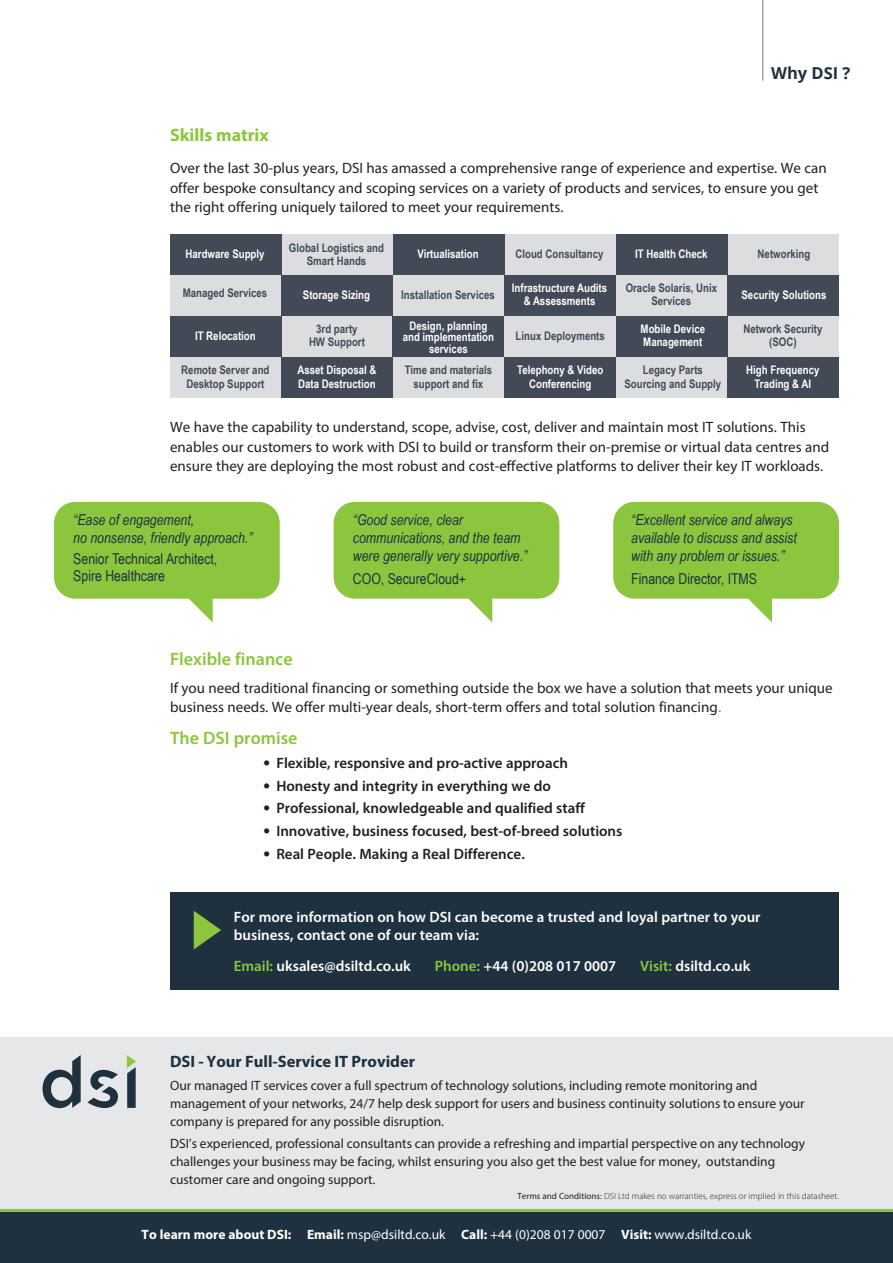
<style>
.page{position:relative;width:893px;height:1263px;background:#fff}
.page>*{position:absolute;margin:0;border:0;box-sizing:border-box;transform-origin:0 0}
.t1{font:600 18px "Myriad Pro";color:#8bc63e}
.t2{font:700 18px "Myriad Pro";color:#8bc63e}
.t3{font:700 16.5px "Myriad Pro";color:#1f313f}
.t4{font:700 16.5px "Open Sans";color:#1f313f}
.t5{font:15px/19.5px "Myriad Pro";color:#231f20}
.t6{font:600 15px "Myriad Pro";color:#231f20}
.t7{font:italic 15px/18px "Arial Narrow";color:#1f313f}
.t8{font:600 15px/18px "Myriad Pro";color:#fff}
.t9{font:15px/16.5px "Arial Narrow";color:#1f313f}
.t10{font:13.5px/18px "Myriad Pro";color:#231f20}
.t11{font:13.5px "Myriad Pro";color:#fff}
.t12{font:700 11.85px/13px "Arial Narrow";color:#fff;text-align:center}
.t13{font:700 11.85px/13px "Arial Narrow";color:#424a57;text-align:center}
.t14{font:300 9px "Myriad Pro";color:#231f20}
.s1{font-family:"Arial";color:#6c6d70}
.s2{font-weight:700;font-size:19.5px}
.s3{color:#8bc63e}
.s4{font-weight:400}
.s5{font-weight:700}
</style>
<div class="page">
<div style="left:0;top:1037px;width:893px;height:179px;background:#e6e7e9"></div>
<hr style="left:762px;top:0;width:1px;height:81px;background:#a5a6ae">
<div style="left:0;top:1212px;width:893px;height:51px;background:#1f313f"></div>
<hr style="left:0;top:1209px;width:893px;height:3px;background:#8bc63e">
<div style="left:170px;top:893px;width:669px;height:97px;background:#1f313f"></div>
<svg style="left:194px;top:911px;width:27px;height:38px"></svg>
<svg style="left:87px;top:1070px;width:31px;height:38px"></svg>
<svg style="left:43px;top:1055px;width:38px;height:53px"></svg>
<svg style="left:127px;top:1055px;width:9px;height:53px"></svg>
<div style="left:170px;top:235px;width:669px;height:163px;background:#dcdddf"></div>
<div style="left:170px;top:235px;width:112px;height:40px;background:#424a57"></div>
<div style="left:170px;top:316px;width:112px;height:41px;background:#424a57"></div>
<div style="left:282px;top:275px;width:111px;height:41px;background:#424a57"></div>
<div style="left:282px;top:357px;width:111px;height:41px;background:#424a57"></div>
<div style="left:393px;top:235px;width:111px;height:40px;background:#424a57"></div>
<div style="left:392px;top:316px;width:112px;height:41px;background:#424a57"></div>
<div style="left:504px;top:275px;width:112px;height:41px;background:#424a57"></div>
<div style="left:504px;top:357px;width:112px;height:41px;background:#424a57"></div>
<div style="left:616px;top:235px;width:111px;height:40px;background:#424a57"></div>
<div style="left:616px;top:316px;width:111px;height:41px;background:#424a57"></div>
<div style="left:727px;top:275px;width:112px;height:41px;background:#424a57"></div>
<div style="left:727px;top:357px;width:112px;height:41px;background:#424a57"></div>
<svg style="left:613px;top:502px;width:226px;height:120px"></svg>
<svg style="left:334px;top:502px;width:225px;height:120px"></svg>
<svg style="left:54px;top:502px;width:226px;height:120px"></svg>
<p class="t4" style="left:771px;top:61px;width:81px">Why DSI ?</p>
<p class="t2" style="left:170px;top:123px;width:100px">Skills matrix</p>
<p class="t5" style="left:170px;top:158px;width:658px">Over the last 30-plus years, DSI has amassed a comprehensive range of experience and expertise. We can offer bespoke consultancy and scoping services on a variety of products and services, to ensure you get the right offering uniquely tailored to meet your requirements.</p>
<p class="t12" style="left:186px;top:247px;width:81px">Hardware Supply</p>
<p class="t13" style="left:289px;top:241px;width:97px">Global Logistics and<br>Smart Hands</p>
<p class="t12" style="left:417px;top:247px;width:63px">Virtualisation</p>
<p class="t13" style="left:515px;top:247px;width:90px">Cloud Consultancy</p>
<p class="t12" style="left:635px;top:247px;width:74px">IT Health Check</p>
<p class="t13" style="left:758px;top:247px;width:54px">Networking</p>
<p class="t13" style="left:183px;top:286px;width:86px">Managed Services</p>
<p class="t12" style="left:303px;top:288px;width:69px">Storage Sizing</p>
<p class="t13" style="left:401px;top:288px;width:95px">Installation Services</p>
<p class="t12" style="left:512px;top:281px;width:97px">Infrastructure Audits &amp; Assessments</p>
<p class="t13" style="left:626px;top:281px;width:93px">Oracle Solaris, Unix<br>Services</p>
<p class="t12" style="left:741px;top:288px;width:86px">Security Solutions</p>
<p class="t12" style="left:195px;top:329px;width:62px">IT Relocation</p>
<p class="t13" style="left:309px;top:321px;width:57px">3rd party<br>HW Support</p>
<p class="t12" style="left:403px;top:319px;width:93px;line-height:11.9px">Design, planning and implementation services</p>
<p class="t13" style="left:516px;top:329px;width:91px">Linux Deployments</p>
<p class="t12" style="left:641px;top:321px;width:66px;text-align:left">Mobile Device<br>Management</p>
<p class="t13" style="left:743px;top:321px;width:81px">Network Security (SOC)</p>
<p class="t13" style="left:181px;top:363px;width:90px">Remote Server and<br>Desktop Support</p>
<p class="t12" style="left:297px;top:363px;width:81px;text-align:left">Asset Disposal &amp;<br>Data Destruction</p>
<p class="t13" style="left:405px;top:363px;width:89px">Time and materials support and fix</p>
<p class="t12" style="left:517px;top:363px;width:88px">Telephony &amp; Video<br>Conferencing</p>
<p class="t13" style="left:624px;top:363px;width:98px">Legacy Parts<br>Sourcing and Supply</p>
<p class="t12" style="left:746px;top:363px;width:75px">High Frequency<br>Trading &amp; AI</p>
<p class="t5" style="left:170px;top:417px;width:661px">We have the capability to understand, scope, advise, cost, deliver and maintain most IT solutions. This enables our customers to work with DSI to build or transform their on-premise or virtual data centres and ensure they are deploying the most robust and cost-effective platforms to deliver their key IT workloads.</p>
<p class="t7" style="left:73px;top:511px;width:181px">“Ease of engagement,<br>no nonsense, friendly approach.”</p>
<p class="t9" style="left:73px;top:550px;width:146px">Senior Technical Architect,<br>Spire Healthcare</p>
<p class="t7" style="left:353px;top:511px;width:176px">“Good service, clear communications, and the team were generally very supportive.”</p>
<p class="t9" style="left:353px;top:570px;width:115px">COO, SecureCloud+</p>
<p class="t7" style="left:631px;top:511px;width:167px">“Excellent service and always available to discuss and assist with any problem or issues.”</p>
<p class="t9" style="left:631px;top:570px;width:127px">Finance Director, ITMS</p>
<p class="t1" style="left:170px;top:647px;width:124px">Flexible finance</p>
<p class="t5" style="left:170px;top:678px;width:664px">If you need traditional financing or something outside the box we have a solution that meets your unique business needs. We offer multi-year deals, short-term offers and total solution financing<span class="s1">.</span></p>
<p class="t1" style="left:170px;top:727px;width:129px">The DSI promise</p>
<p class="t6" style="left:264px;top:754px;width:306px"><span class="s2">•</span> Flexible, responsive and pro-active approach</p>
<p class="t6" style="left:264px;top:776px;width:289px"><span class="s2">•</span> Honesty and integrity in everything we do</p>
<p class="t6" style="left:264px;top:799px;width:323px"><span class="s2">•</span> Professional, knowledgeable and qualified staff</p>
<p class="t6" style="left:264px;top:821px;width:360px"><span class="s2">•</span> Innovative, business focused, best-of-breed solutions</p>
<p class="t6" style="left:264px;top:844px;width:263px"><span class="s2">•</span> Real People. Making a Real Difference.</p>
<p class="t8" style="left:234px;top:907px;width:528px">For more information on how DSI can become a trusted and loyal partner to your business, contact one of our team via:</p>
<p class="t8" style="left:234px;top:956px;width:179px"><span class="s3">Email:</span> uksales@dsiltd.co.uk</p>
<p class="t8" style="left:435px;top:956px;width:183px"><span class="s3">Phone:</span> +44 (0)208 017 0007</p>
<p class="t8" style="left:640px;top:956px;width:112px"><span class="s3">Visit:</span> dsiltd.co.uk</p>
<p class="t3" style="left:170px;top:1051px;width:246px">DSI - Your Full-Service IT Provider</p>
<p class="t10" style="left:170px;top:1076px;width:636px">Our managed IT services cover a full spectrum of technology solutions, including remote monitoring and management of your networks, 24/7 help desk support for users and business continuity solutions to ensure your company is prepared for any possible disruption.</p>
<p class="t10" style="left:170px;top:1134px;width:636px">DSI’s experienced, professional consultants can provide a refreshing and impartial perspective on any technology challenges your business may be facing, whilst ensuring you also get the best value for money, outstanding customer care and ongoing support.</p>
<p class="t14" style="left:517px;top:1190px;width:323px"><span class="s4">Terms and Conditions:</span> DSI Ltd makes no warranties, express or implied in this datasheet.</p>
<p class="t11" style="left:142px;top:1226px;width:611px"><span class="s5">To learn more about DSI: Email:</span> msp@dsiltd.co.uk <span class="s5">Call:</span> +44 (0)208 017 0007 <span class="s5">Visit:</span> www.dsiltd.co.uk</p>
</div>
